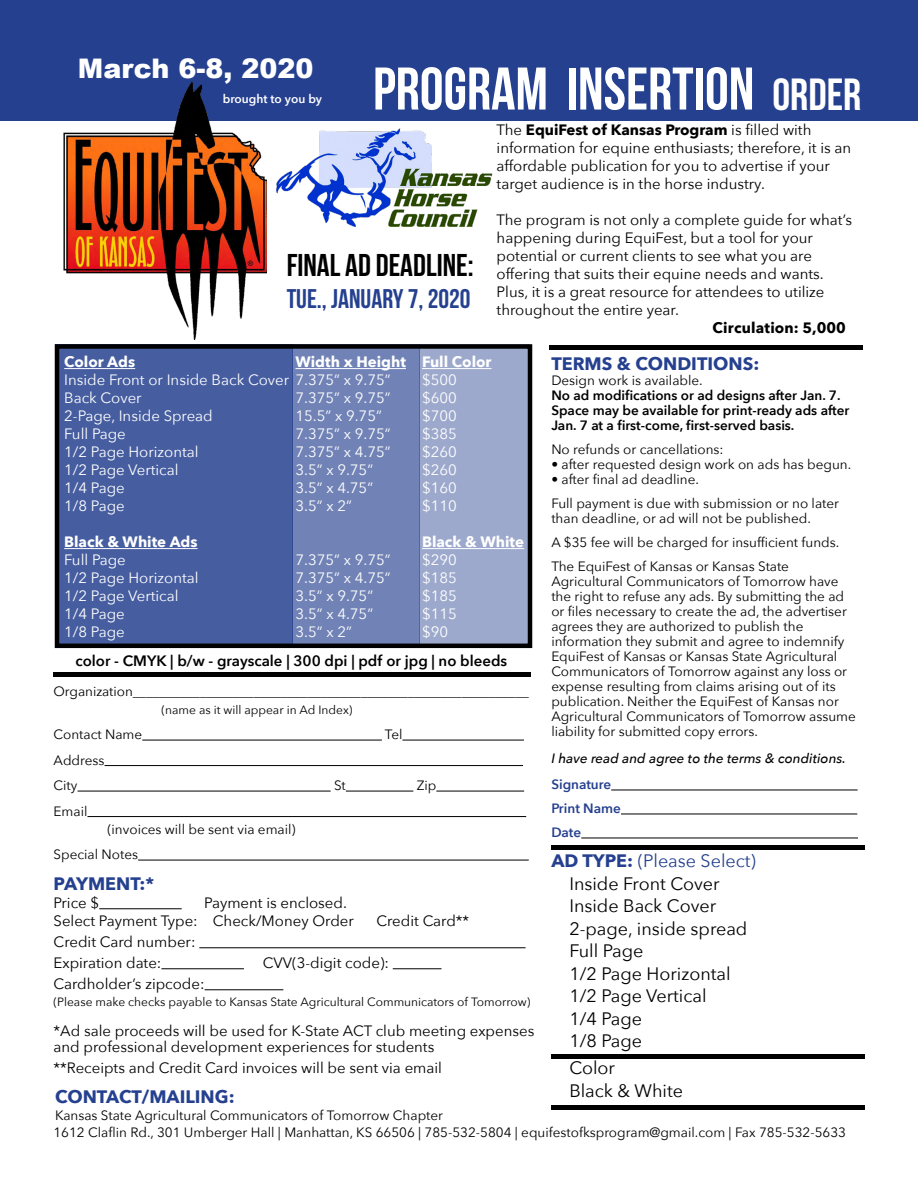
<style>
.page{position:relative;width:918px;height:1188px;background:#fff}
.page>*{position:absolute;margin:0;border:0;box-sizing:border-box;transform-origin:0 0}
.t1{font:60px "Bebas Neue";color:#fff}
.t2{font:31.5px "Bebas Neue";color:#000}
.t3{font:27px "Bebas Neue";color:#25408f}
.t4{font:900 27px "Arial";color:#fff}
.t5{font:18px/22.5px "Avenir Next";color:#000}
.t6{font:700 18px "Avenir Next";color:#25408f}
.t7{font:15px/18px "Avenir Next";color:#000}
.t8{font:15px/18px "Avenir Next";color:#fff}
.t9{font:700 15px "Avenir Next";color:#fff}
.t10{font:600 15px "Avenir Next";color:#000}
.t11{font:700 15px "Avenir Next";letter-spacing:.01em;color:#000}
.t12{font:13.5px/15px "Avenir Next";color:#000}
.t13{font:600 13.5px/15px "Avenir Next";color:#000}
.t14{font:italic 500 13.5px "Avenir Next";color:#000}
.t15{font:600 13.5px/24px "Avenir Next";color:#25408f}
.t16{font:12px "Avenir Next";color:#000}
.t17{font:600 12px "Avenir Next";color:#fff}
.s1{font-size:45px}
.s2{font-weight:700}
.s3{font-weight:700;color:#25408f}
.s4{color:#25408f}
</style>
<div class="page">
<div style="left:55px;top:344px;width:237px;height:304px;background:#465da0"></div>
<div style="left:292px;top:344px;width:128px;height:304px;background:#7183b6"></div>
<div style="left:420px;top:344px;width:110px;height:304px;background:#9da9cc"></div>
<div style="left:0;top:0;width:918px;height:120px;background:#25408f"></div>
<hr style="left:611px;top:790px;width:247px;height:1px;background:#000">
<hr style="left:621px;top:814px;width:236px;height:1px;background:#000">
<hr style="left:581px;top:838px;width:277px;height:1px;background:#000">
<img style="left:62px;top:81px;width:204px;height:259px">
<img style="left:276px;top:129px;width:216px;height:98px">
<hr style="left:64px;top:368px;width:71px;height:1px;background:#fff">
<hr style="left:64px;top:548px;width:134px;height:1px;background:#fff">
<hr style="left:295px;top:368px;width:111px;height:1px;background:#fff">
<hr style="left:422px;top:368px;width:70px;height:1px;background:#fff">
<hr style="left:422px;top:548px;width:102px;height:1px;background:#fff">
<div style="left:55px;top:344px;width:477px;height:304px;border:4px solid #000"></div>
<hr style="left:549px;top:345px;width:313px;height:4px;background:#000">
<hr style="left:53px;top:673px;width:477px;height:4px;background:#000">
<hr style="left:551px;top:846px;width:314px;height:4px;background:#000">
<hr style="left:551px;top:1106px;width:314px;height:4px;background:#000">
<div style="left:551px;top:1054px;width:314px;height:5px;background:#000"></div>
<hr style="left:142px;top:740px;width:240px;height:1px;background:#000">
<hr style="left:402px;top:740px;width:122px;height:1px;background:#000">
<hr style="left:105px;top:765px;width:418px;height:1px;background:#000">
<hr style="left:78px;top:791px;width:253px;height:1px;background:#000">
<hr style="left:346px;top:791px;width:67px;height:1px;background:#000">
<hr style="left:436px;top:791px;width:88px;height:1px;background:#000">
<hr style="left:87px;top:816px;width:439px;height:1px;background:#000">
<hr style="left:138px;top:860px;width:391px;height:1px;background:#000">
<hr style="left:99px;top:908px;width:83px;height:1px;background:#000">
<hr style="left:199px;top:947px;width:327px;height:1px;background:#000">
<hr style="left:161px;top:968px;width:83px;height:1px;background:#000">
<hr style="left:393px;top:968px;width:49px;height:1px;background:#000">
<hr style="left:205px;top:989px;width:78px;height:1px;background:#000">
<h3 class="t4" style="left:78px;top:49px;width:237px">March 6-8, 2020</h3>
<p class="t17" style="left:223px;top:89px;width:101px">brought to you by</p>
<h1 class="t1" style="left:373px;top:56px;width:490px">PROGRAM INSERTION <span class="s1">ORDER</span></h1>
<h2 class="t2" style="left:287px;top:247px;width:188px">FINAL AD DEADLINE:</h2>
<h3 class="t3" style="left:287px;top:284px;width:185px">TUE., JANUARY 7, 2020</h3>
<p class="t7" style="left:497px;top:120px;width:356px">The <span class="s2">EquiFest of Kansas Program</span> is filled with information for equine enthusiasts; therefore, it is an affordable publication for you to advertise if your target audience is in the horse industry.</p>
<p class="t7" style="left:497px;top:210px;width:357px">The program is not only a complete guide for what’s happening during EquiFest, but a tool for your potential or current clients to see what you are offering that suits their equine needs and wants.<br>Plus, it is a great resource for attendees to utilize throughout the entire year.</p>
<p class="t11" style="left:713px;top:315px;width:135px">Circulation: 5,000</p>
<p class="t9" style="left:64px;top:349px;width:72px">Color Ads</p>
<p class="t8" style="left:64px;top:371px;width:328px">Inside Front or Inside Back Cover 7.375” x 9.75”<br>Back Cover<br>2-Page, Inside Spread<br>Full Page<br>1/2 Page Horizontal<br>1/2 Page Vertical<br>1/4 Page<br>1/8 Page</p>
<p class="t9" style="left:64px;top:529px;width:135px">Black &amp; White Ads</p>
<p class="t8" style="left:64px;top:551px;width:136px">Full Page<br>1/2 Page Horizontal<br>1/2 Page Vertical<br>1/4 Page<br>1/8 Page</p>
<p class="t9" style="left:295px;top:349px;width:112px">Width x Height</p>
<p class="t8" style="left:295px;top:389px;width:97px">7.375” x 9.75”<br>15.5” x 9.75”<br>7.375” x 9.75”<br>7.375” x 4.75”<br>3.5” x 9.75”<br>3.5” x 4.75”<br>3.5” x 2”</p>
<p class="t8" style="left:295px;top:551px;width:97px">7.375” x 9.75”<br>7.375” x 4.75”<br>3.5” x 9.75”<br>3.5” x 4.75”<br>3.5” x 2”</p>
<p class="t9" style="left:422px;top:349px;width:71px">Full Color</p>
<p class="t8" style="left:422px;top:371px;width:36px;text-align:justify">$500 $600 $700 $385 $260 $260 $160 $110</p>
<p class="t9" style="left:422px;top:529px;width:104px">Black &amp; White</p>
<p class="t8" style="left:422px;top:551px;width:36px;text-align:justify">$290 $185 $185 $115 $90</p>
<p class="t10" style="left:75px;top:647px;width:433px">color - CMYK | b/w - grayscale | 300 dpi | pdf or jpg | no bleeds</p>
<p class="t12" style="left:54px;top:683px;width:477px">Organization___________________________________________________________</p>
<p class="t16" style="left:162px;top:699px;width:192px">(name as it will appear in Ad Index)</p>
<p class="t12" style="left:54px;top:726px;width:90px">Contact Name</p>
<p class="t12" style="left:385px;top:726px;width:19px">Tel</p>
<p class="t12" style="left:54px;top:747px;width:52px;line-height:25.5px">Address<br>City</p>
<p class="t12" style="left:334px;top:777px;width:13px">St</p>
<p class="t12" style="left:417px;top:777px;width:21px">Zip</p>
<p class="t12" style="left:54px;top:803px;width:35px">Email</p>
<p class="t12" style="left:54px;top:816px;width:244px;line-height:25.5px;text-indent:54px">(invoices will be sent via email)<br>Special Notes</p>
<h3 class="t6" style="left:54px;top:868px;width:102px">PAYMENT:*</h3>
<p class="t7" style="left:54px;top:893px;width:47px">Price $</p>
<p class="t7" style="left:54px;top:893px;width:302px;text-indent:151px">Payment is enclosed.<br>Select Payment Type: Check/Money Order</p>
<p class="t7" style="left:376px;top:911px;width:94px">Credit Card**</p>
<p class="t7" style="left:54px;top:930px;width:144px;line-height:21px">Credit Card number:<br>Expiration date:</p>
<p class="t7" style="left:263px;top:953px;width:128px">CVV(3-digit code):</p>
<p class="t7" style="left:54px;top:974px;width:153px">Cardholder’s zipcode:</p>
<p class="t16" style="left:54px;top:991px;width:478px">(Please make checks payable to Kansas State Agricultural Communicators of Tomorrow)</p>
<p class="t7" style="left:54px;top:1021px;width:482px;line-height:16.5px">*Ad sale proceeds will be used for K-State ACT club meeting expenses and professional development experiences for students</p>
<p class="t7" style="left:54px;top:1058px;width:390px">**Receipts and Credit Card invoices will be sent via email</p>
<h3 class="t6" style="left:55px;top:1081px;width:181px">CONTACT/MAILING:</h3>
<p class="t12" style="left:55px;top:1107px;width:390px">Kansas State Agricultural Communicators of Tomorrow Chapter</p>
<h3 class="t6" style="left:551px;top:349px;width:210px">TERMS &amp; CONDITIONS:</h3>
<p class="t12" style="left:551px;top:373px;width:153px">Design work is available.</p>
<p class="t13" style="left:551px;top:388px;width:300px">No ad modifications or ad designs after Jan. 7.<br>Space may be available for print-ready ads after<br>Jan. 7 at a fi rst-come, fi rst-served basis.</p>
<p class="t12" style="left:551px;top:442px;width:174px">No refunds or cancellations:</p>
<p class="t12" style="left:551px;top:457px;width:301px">• after requested design work on ads has begun.</p>
<p class="t12" style="left:551px;top:467px;width:289px;line-height:24px">• after final ad deadline.<br>Full payment is due with submission or no later</p>
<p class="t12" style="left:551px;top:506px;width:289px;line-height:24px">than deadline, or ad will not be published.<br>A $35 fee will be charged for insufficient funds.<br>The EquiFest of Kansas or Kansas State</p>
<p class="t12" style="left:551px;top:574px;width:306px">Agricultural Communicators of Tomorrow have the right to refuse any ads. By submitting the ad or files necessary to create the ad, the advertiser agrees they are authorized to publish the information they submit and agree to indemnify EquiFest of Kansas or Kansas State Agricultural Communicators of Tomorrow against any loss or expense resulting from claims arising out of its publication. Neither the EquiFest of Kansas nor Agricultural Communicators of Tomorrow assume liability for submitted copy errors.</p>
<p class="t14" style="left:551px;top:747px;width:296px">I have read and agree to the terms &amp; conditions.</p>
<p class="t15" style="left:551px;top:772px;width:71px">Signature<br>Print Name<br>Date</p>
<h3 class="t5" style="left:569px;top:849px;width:188px;text-indent:-18px"><span class="s3">AD TYPE:</span> <span class="s4">(Please Select)<br></span>Inside Front Cover<br>Inside Back Cover<br>2-page, inside spread<br>Full Page<br>1/2 Page Horizontal<br>1/2 Page Vertical<br>1/4 Page<br>1/8 Page</h3>
<h3 class="t5" style="left:569px;top:1056px;width:115px">Color<br>Black &amp; White</h3>
<p class="t12" style="left:53px;top:1124px;width:794px">1612 Claflin Rd., 301 Umberger Hall | Manhattan, KS 66506 | 785-532-5804 | equifestofksprogram@gmail.com | Fax 785-532-5633</p>
</div>
